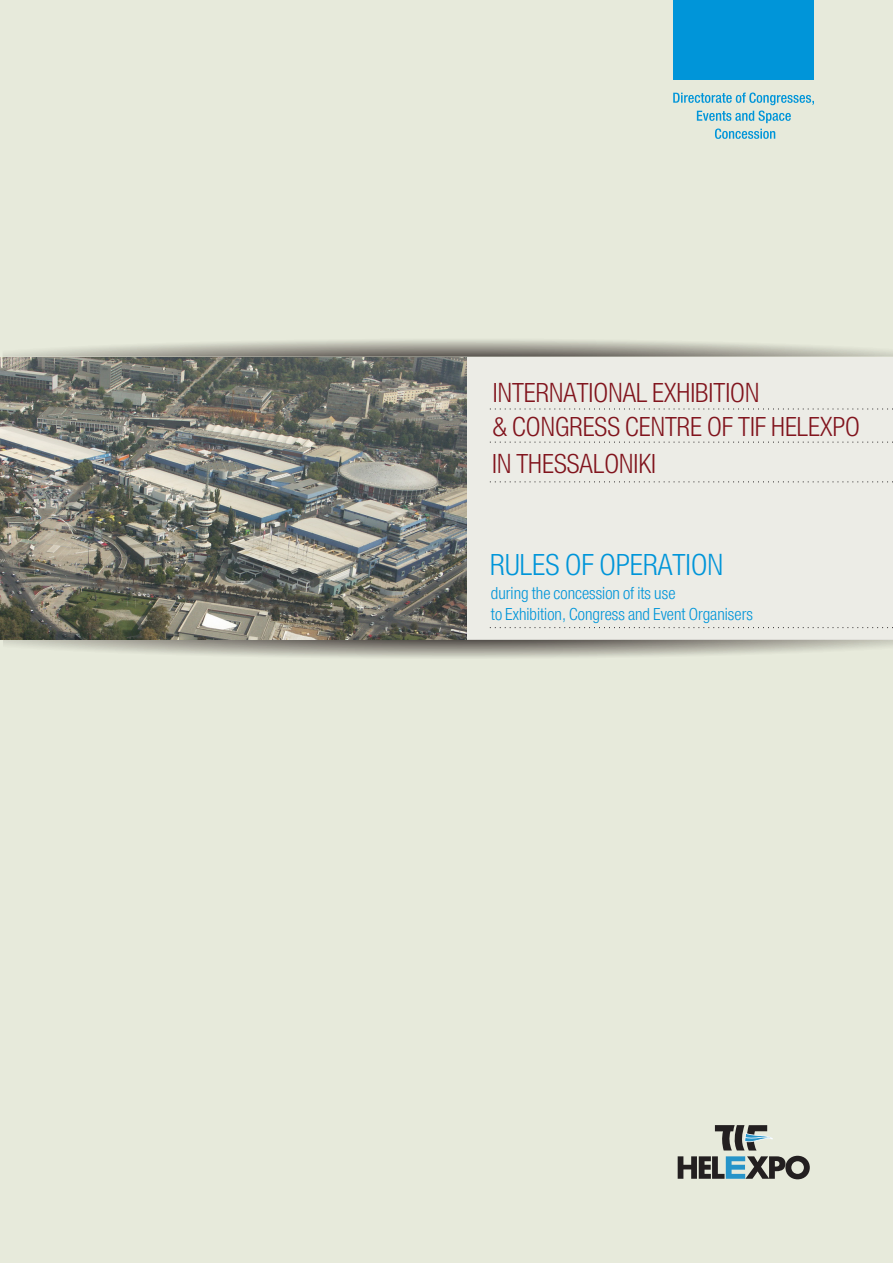
<style>
.page{position:relative;width:893px;height:1263px;background:#e7eadb}
.page>*{position:absolute;margin:0;border:0;box-sizing:border-box;transform-origin:0 0}
.t1{font:300 31.5px "CF Helvetica Cond";color:#0095d9}
.t2{font:300 28.5px/34.2px "CF Helvetica Cond";color:#81141d}
.t3{font:300 18px/21.6px "CF Helvetica Cond";color:#0095d9}
</style>
<div class="page">
<div style="left:101px;top:357px;width:792px;height:283px;background:#ecece6"></div>
<svg style="left:490px;top:442px;width:403px;height:1px"></svg>
<svg style="left:490px;top:481px;width:403px;height:1px"></svg>
<svg style="left:490px;top:627px;width:403px;height:1px"></svg>
<svg style="left:490px;top:408px;width:403px;height:1px"></svg>
<svg style="left:3px;top:340px;width:890px;height:17px"></svg>
<svg style="left:3px;top:640px;width:890px;height:18px"></svg>
<img style="left:0;top:357px;width:466px;height:282px">
<div style="left:673px;top:0;width:141px;height:80px;background:#0095d9"></div>
<svg style="left:673px;top:93px;width:141px;height:12px"></svg>
<svg style="left:697px;top:111px;width:94px;height:12px"></svg>
<svg style="left:715px;top:129px;width:60px;height:10px"></svg>
<svg style="left:715px;top:1125px;width:58px;height:25px"></svg>
<svg style="left:678px;top:1156px;width:132px;height:23px"></svg>
<h2 class="t2" style="left:493px;top:375px;width:369px">INTERNATIONAL EXHIBITION<br>&amp; CONGRESS CENTRE OF TIF HELEXPO</h2>
<h2 class="t2" style="left:492px;top:446px;width:165px">IN THESSALONIKI</h2>
<h1 class="t1" style="left:490px;top:548px;width:235px">RULES OF OPERATION</h1>
<p class="t3" style="left:491px;top:582px;width:263px">during the concession of its use<br>to Exhibition, Congress and Event Organisers</p>
</div>
